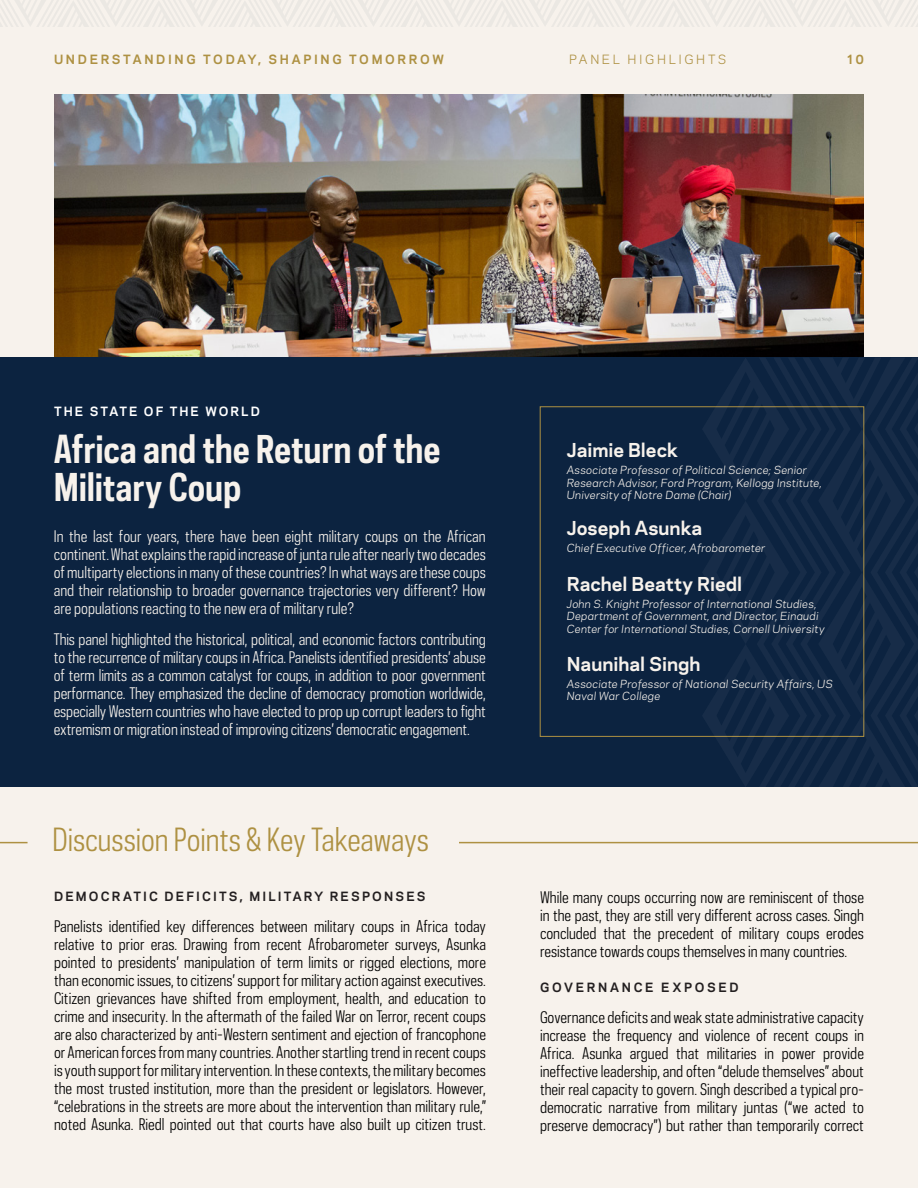
<style>
.page{position:relative;width:918px;height:1188px;background:#f7f2ec}
.page>*{position:absolute;margin:0;border:0;box-sizing:border-box;transform-origin:0 0}
.t1{font:700 36px/37.5px "Polaris Condensed";letter-spacing:-.005em;color:#f7f2ec}
.t2{font:30px "Polaris Condensed";letter-spacing:-.005em;color:#ae9142}
.t3{font:700 18px "Galaxie Polaris";color:#f7f2ec}
.Basic_Polaris{font:15px/18px "Polaris Condensed";color:#000;text-align:justify}
.Basic_Polaris_Warm_White{font:15px/18px "Polaris Condensed";letter-spacing:-.01em;color:#f7f2ec;text-align:justify}
.t4{font:700 12px "Galaxie Polaris";letter-spacing:.18em;color:#231f20}
.t5{font:700 12px "Galaxie Polaris";letter-spacing:.22em;color:#ae9142}
.H4_TOC{font:700 12px "Galaxie Polaris";letter-spacing:.175em;color:#fff}
.t6{font:700 12px "Galaxie Polaris";letter-spacing:.225em;color:#231f20}
.t7{font:12px "Galaxie Polaris";letter-spacing:.22em;color:#ae9142}
.t8{font:italic 10.5px/12.6px "Galaxie Polaris";letter-spacing:.015em;color:#f7f2ec}
</style>
<div class="page">
<img style="left:54px;top:94px;width:810px;height:263px">
<div style="left:0;top:357px;width:918px;height:430px;background:#0c2340"></div>
<hr style="left:459px;top:842px;width:459px;height:1px;background:#ae9142">
<svg style="left:0;top:842px;width:28px;height:1px"></svg>
<svg style="left:702px;top:358px;width:216px;height:429px"></svg>
<svg style="left:0;top:0;width:918px;height:27px"></svg>
<h4 class="t5" style="left:54px;top:50px;width:391px">UNDERSTANDING TODAY, SHAPING TOMORROW</h4>
<h4 class="t7" style="left:569px;top:50px;width:159px">PANEL HIGHLIGHTS</h4>
<h4 class="t5" style="left:847px;top:50px;width:18px">10</h4>
<p class="H4_TOC" style="left:54px;top:402px;width:207px">THE STATE OF THE WORLD</p>
<h1 class="t1" style="left:54px;top:430px;width:388px">Africa and the Return of the<br>Military Coup</h1>
<p class="Basic_Polaris_Warm_White" style="left:54px;top:527px;width:434px">In the last four years, there have been eight military coups on the African continent. What explains the rapid increase of junta rule after nearly two decades of multiparty elections in many of these countries? In what ways are these coups and their relationship to broader governance trajectories very different? How are populations reacting to the new era of military rule?</p>
<p class="Basic_Polaris_Warm_White" style="left:54px;top:630px;width:434px">This panel highlighted the historical, political, and economic factors contributing to the recurrence of military coups in Africa. Panelists identified presidents’ abuse of term limits as a common catalyst for coups, in addition to poor government performance. They emphasized the decline of democracy promotion worldwide, especially Western countries who have elected to prop up corrupt leaders to fight extremism or migration instead of improving citizens’ democratic engagement.</p>
<h2 class="t2" style="left:52px;top:820px;width:378px">Discussion Points &amp; Key Takeaways</h2>
<h4 class="t4" style="left:54px;top:887px;width:373px">DEMOCRATIC DEFICITS, MILITARY RESPONSES</h4>
<p class="Basic_Polaris" style="left:54px;top:917px;width:434px">Panelists identified key differences between military coups in Africa today relative to prior eras. Drawing from recent Afrobarometer surveys, Asunka pointed to presidents’ manipulation of term limits or rigged elections, more than economic issues, to citizens’ support for military action against executives.<br>Citizen grievances have shifted from employment, health, and education to crime and insecurity. In the aftermath of the failed War on Terror, recent coups are also characterized by anti-Western sentiment and ejection of francophone or American forces from many countries. Another startling trend in recent coups is youth support for military intervention. In these contexts, the military becomes the most trusted institution, more than the president or legislators. However, “celebrations in the streets are more about the intervention than military rule,” noted Asunka. Riedl pointed out that courts have also built up citizen trust.</p>
<h3 class="t3" style="left:567px;top:437px;width:113px">Jaimie Bleck</h3>
<h3 class="t8" style="left:567px;top:463px;width:257px">Associate Professor of Political Science; Senior<br>Research Advisor, Ford Program, Kellogg Institute,<br>University of Notre Dame (Chair)</h3>
<h3 class="t3" style="left:567px;top:515px;width:137px">Joseph Asunka</h3>
<h3 class="t3" style="left:567px;top:570px;width:177px">Rachel Beatty Riedl</h3>
<h3 class="t8" style="left:567px;top:541px;width:200px">Chief Executive Officer, Afrobarometer</h3>
<h3 class="t8" style="left:567px;top:597px;width:259px">John S. Knight Professor of International Studies,<br>Department of Government, and Director, Einaudi<br>Center for International Studies, Cornell University</h3>
<h3 class="t3" style="left:567px;top:650px;width:135px">Naunihal Singh</h3>
<h3 class="t8" style="left:567px;top:677px;width:268px">Associate Professor of National Security Affairs, US<br>Naval War College</h3>
<p class="Basic_Polaris" style="left:540px;top:888px;width:326px">While many coups occurring now are reminiscent of those in the past, they are still very different across cases. Singh concluded that the precedent of military coups erodes resistance towards coups themselves in many countries.</p>
<h4 class="t6" style="left:540px;top:978px;width:200px">GOVERNANCE EXPOSED</h4>
<p class="Basic_Polaris" style="left:540px;top:1008px;width:326px">Governance deficits and weak state administrative capacity increase the frequency and violence of recent coups in Africa. Asunka argued that militaries in power provide ineffective leadership, and often “delude themselves” about their real capacity to govern. Singh described a typical pro&shy;democratic narrative from military juntas (“we acted to preserve democracy”) but rather than temporarily correct</p>
</div>
